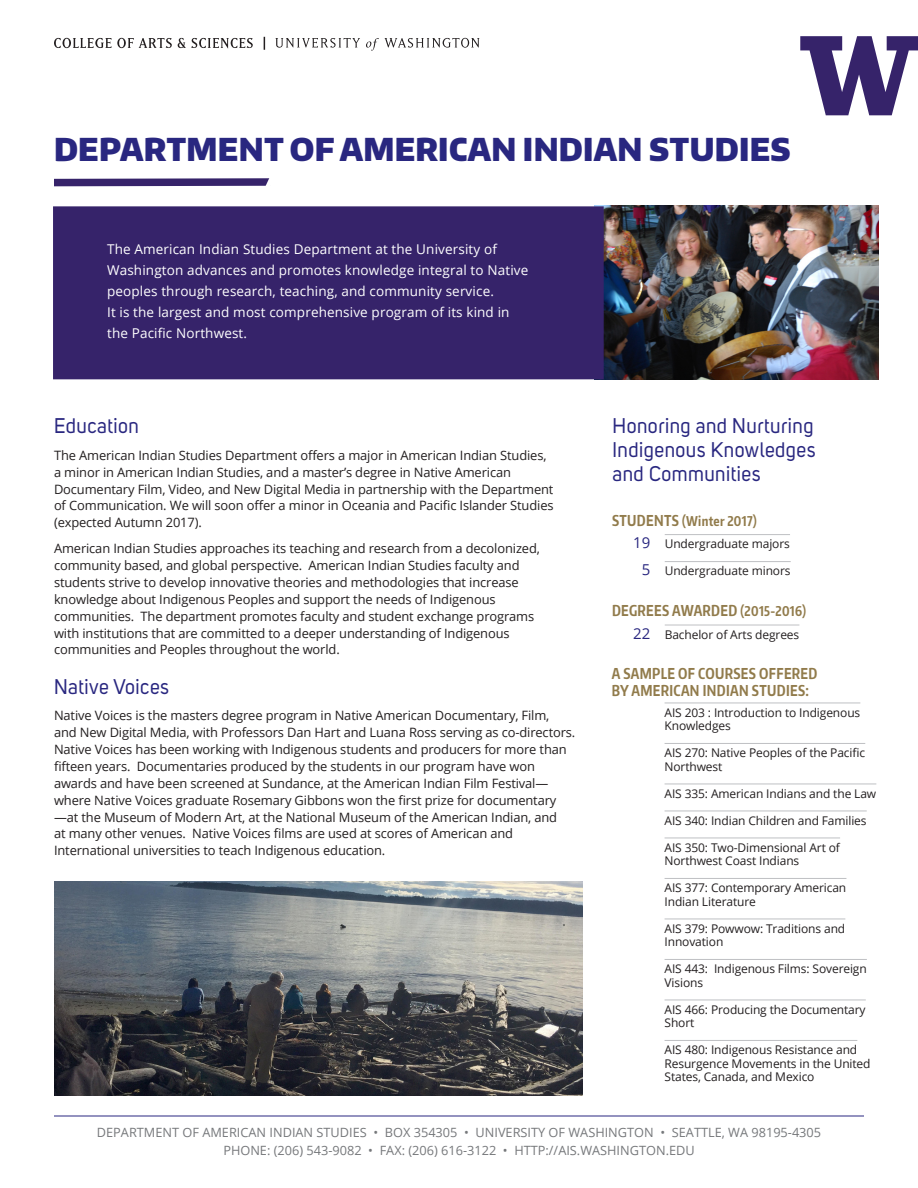
<style>
.page{position:relative;width:918px;height:1188px;background:#fff}
.page>*{position:absolute;margin:0;border:0;box-sizing:border-box;transform-origin:0 0}
.Header_main{font:900 31.5px "Encode Sans Normal";letter-spacing:.01em;color:#292780;scale:.95 1}
.Header_body{font:21px/24px "Uni Sans";letter-spacing:.025em;color:#292780;text-align:justify;scale:.95 1}
.Sidebar_Titles{font:700 15px/16.5px "Encode Sans Compressed";letter-spacing:.025em;color:#917b4b;scale:.95 1}
.Sidebar_numbers{font:15px "Open Sans";color:#292780}
.Intro_Text{font:13.5px/21px "Open Sans";letter-spacing:.01em;color:#fff}
.Sidebar_Titles-2{font:700 13.5px "Encode Sans Compressed";letter-spacing:.025em;color:#917b4b;scale:.95 1}
.Body_main{font:12.9px/16.8px "Open Sans";letter-spacing:-.01em;color:#231f20}
.Address{font:12.75px "Open Sans";color:#76787b}
.Sidebar_Text{font:12px/13.5px "Open Sans";letter-spacing:-.01em;color:#231f20}
.s1{font-size:15px}
.s2{font-size:13.5px}
</style>
<div class="page">
<hr style="left:54px;top:1116px;width:810px;height:1px;background:#292780">
<img style="left:594px;top:205px;width:284px;height:174px">
<hr style="left:665px;top:534px;width:125px;height:1px;background:#bfc0c3">
<hr style="left:665px;top:561px;width:126px;height:1px;background:#bfc0c3">
<hr style="left:665px;top:625px;width:134px;height:1px;background:#bfc0c3">
<div style="left:53px;top:206px;width:551px;height:173px;background:#36236a"></div>
<hr style="left:665px;top:703px;width:195px;height:1px;background:#bfc0c3">
<hr style="left:665px;top:743px;width:200px;height:1px;background:#bfc0c3">
<hr style="left:665px;top:784px;width:211px;height:1px;background:#bfc0c3">
<hr style="left:665px;top:811px;width:202px;height:1px;background:#bfc0c3">
<hr style="left:665px;top:838px;width:175px;height:1px;background:#bfc0c3">
<hr style="left:665px;top:878px;width:181px;height:1px;background:#bfc0c3">
<hr style="left:665px;top:919px;width:180px;height:1px;background:#bfc0c3">
<hr style="left:665px;top:959px;width:202px;height:1px;background:#bfc0c3">
<hr style="left:665px;top:1000px;width:201px;height:1px;background:#bfc0c3">
<hr style="left:665px;top:1040px;width:192px;height:1px;background:#bfc0c3">
<svg style="left:54px;top:178px;width:216px;height:9px;background:#594984"></svg>
<svg style="left:800px;top:36px;width:118px;height:79px"></svg>
<svg style="left:264px;top:37px;width:1px;height:13px"></svg>
<svg style="left:275px;top:38px;width:205px;height:13px"></svg>
<svg style="left:54px;top:38px;width:57px;height:10px"></svg>
<svg style="left:117px;top:38px;width:55px;height:10px"></svg>
<svg style="left:178px;top:38px;width:75px;height:11px"></svg>
<img style="left:54px;top:881px;width:528px;height:214px">
<p class="Header_main" style="left:54px;top:129px;width:777px">DEPARTMENT OF AMERICAN INDIAN STUDIES</p>
<p class="Intro_Text" style="left:107px;top:238px;width:391px">The American Indian Studies Department at the University of</p>
<p class="Intro_Text" style="left:107px;top:259px;width:423px">Washington advances and promotes knowledge integral to Native peoples through research, teaching, and community service.<br>It is the largest and most comprehensive program of its kind in</p>
<p class="Intro_Text" style="left:107px;top:322px;width:142px">the Pacific Northwest.</p>
<p class="Header_body" style="left:54px;top:414px;width:91px">Education</p>
<p class="Body_main" style="left:54px;top:446px;width:501px">The American Indian Studies Department offers a major in American Indian Studies, a minor in American Indian Studies, and a master’s degree in Native American Documentary Film, Video, and New Digital Media in partnership with the Department of Communication. We will soon offer a minor in Oceania and Pacific Islander Studies (expected Autumn 2017).</p>
<p class="Body_main" style="left:54px;top:540px;width:487px">American Indian Studies approaches its teaching and research from a decolonized, community based, and global perspective. American Indian Studies faculty and students strive to develop innovative theories and methodologies that increase knowledge about Indigenous Peoples and support the needs of Indigenous communities. The department promotes faculty and student exchange programs with institutions that are committed to a deeper understanding of Indigenous communities and Peoples throughout the world.</p>
<p class="Header_body" style="left:54px;top:675px;width:123px">Native Voices</p>
<p class="Body_main" style="left:54px;top:707px;width:523px">Native Voices is the masters degree program in Native American Documentary, Film, and New Digital Media, with Professors Dan Hart and Luana Ross serving as co-directors.<br>Native Voices has been working with Indigenous students and producers for more than fifteen years. Documentaries produced by the students in our program have won awards and have been screened at Sundance, at the American Indian Film Festival— where Native Voices graduate Rosemary Gibbons won the first prize for documentary —at the Museum of Modern Art, at the National Museum of the American Indian, and<br>at many other venues. Native Voices films are used at scores of American and International universities to teach Indigenous education.</p>
<p class="Header_body" style="left:613px;top:414px;width:215px">Honoring and Nurturing Indigenous Knowledges and Communities</p>
<p class="Sidebar_Titles-2" style="left:612px;top:512px;width:154px"><span class="s1">STUDENTS</span> (Winter 2017)</p>
<p class="Sidebar_numbers" style="left:633px;top:532px;width:19px">19</p>
<p class="Sidebar_numbers" style="left:642px;top:559px;width:10px">5</p>
<p class="Sidebar_Text" style="left:665px;top:537px;width:127px">Undergraduate majors</p>
<p class="Sidebar_Text" style="left:665px;top:564px;width:127px">Undergraduate minors</p>
<p class="Sidebar_Titles" style="left:612px;top:602px;width:206px">DEGREES AWARDED <span class="s2">(2015-2016)</span></p>
<p class="Sidebar_numbers" style="left:633px;top:624px;width:19px">22</p>
<p class="Sidebar_Text" style="left:665px;top:627px;width:136px">Bachelor of Arts degrees</p>
<p class="Sidebar_Titles" style="left:612px;top:665px;width:218px">A SAMPLE OF COURSES OFFERED<br>BY AMERICAN INDIAN STUDIES:</p>
<p class="Sidebar_Text" style="left:665px;top:705px;width:197px">AIS 203 : Introduction to Indigenous<br>Knowledges</p>
<p class="Sidebar_Text" style="left:665px;top:746px;width:202px">AIS 270: Native Peoples of the Pacific<br>Northwest</p>
<p class="Sidebar_Text" style="left:665px;top:786px;width:213px">AIS 335: American Indians and the Law</p>
<p class="Sidebar_Text" style="left:665px;top:813px;width:204px">AIS 340: Indian Children and Families</p>
<p class="Sidebar_Text" style="left:665px;top:840px;width:177px">AIS 350: Two-Dimensional Art of<br>Northwest Coast Indians</p>
<p class="Sidebar_Text" style="left:665px;top:881px;width:183px">AIS 377: Contemporary American<br>Indian Literature</p>
<p class="Sidebar_Text" style="left:665px;top:921px;width:182px">AIS 379: Powwow: Traditions and<br>Innovation</p>
<p class="Sidebar_Text" style="left:665px;top:962px;width:204px">AIS 443: Indigenous Films: Sovereign<br>Visions</p>
<p class="Sidebar_Text" style="left:665px;top:1002px;width:203px">AIS 466: Producing the Documentary<br>Short</p>
<p class="Sidebar_Text" style="left:665px;top:1043px;width:208px">AIS 480: Indigenous Resistance and<br>Resurgence Movements in the United<br>States, Canada, and Mexico</p>
<p class="Address" style="left:97px;top:1124px;width:726px">DEPARTMENT OF AMERICAN INDIAN STUDIES • BOX 354305 • UNIVERSITY OF WASHINGTON • SEATTLE, WA 98195-4305</p>
<p class="Address" style="left:223px;top:1142px;width:473px">PHONE: (206) 543-9082 • FAX: (206) 616-3122 • HTTP://AIS.WASHINGTON.EDU</p>
</div>
